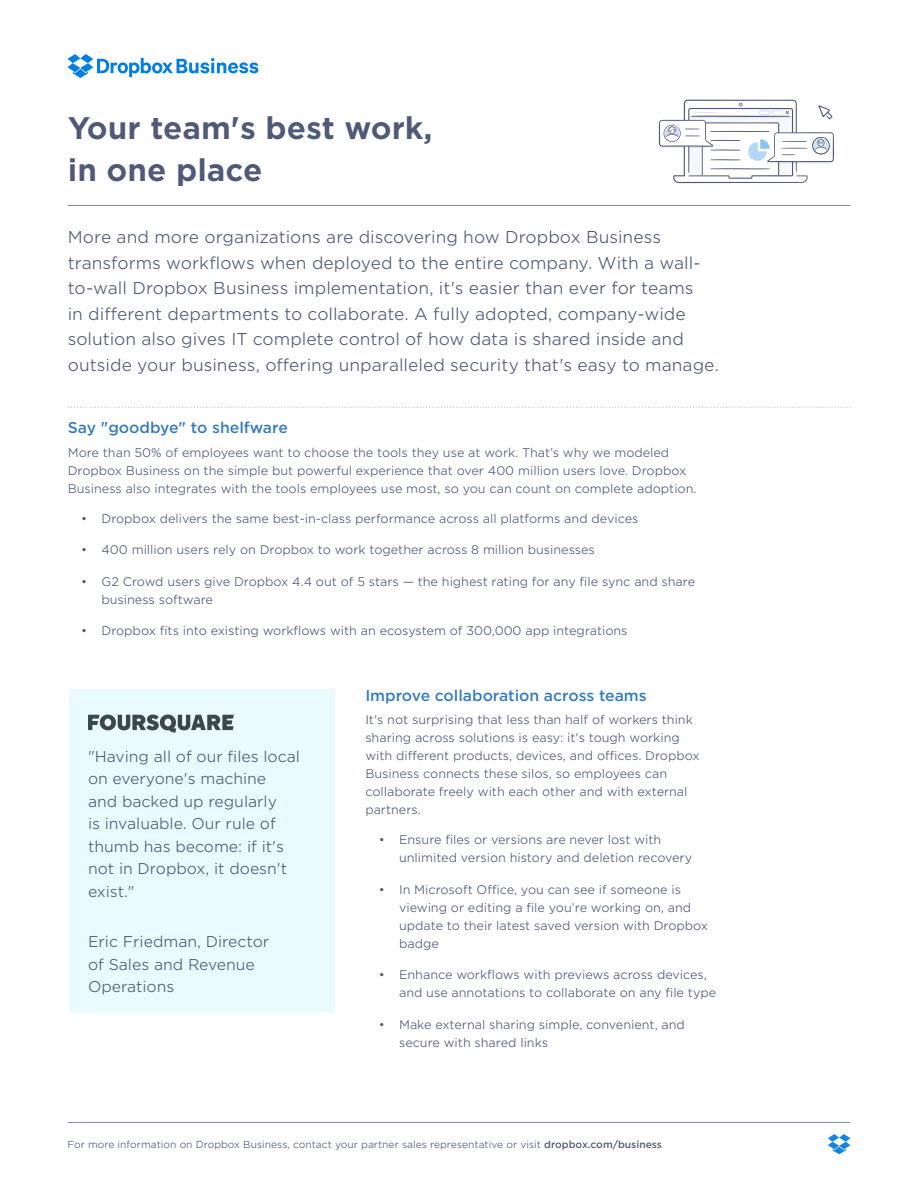
<style>
.page{position:relative;width:918px;height:1188px;background:#fff}
.page>*{position:absolute;margin:0;border:0;box-sizing:border-box;transform-origin:0 0}
.Headline{font:700 30px/42px "Gotham S Sm";color:#4f5978}
.Introduction_paragra{font:300 16.5px/25.5px "Gotham S Sm";color:#4f5978}
.body{font:300 15px/22.5px "Gotham S Sm";letter-spacing:-.005em;color:#4f5978}
.body-hdr-large-blue{font:500 15px "Gotham S Sm";letter-spacing:-.005em;color:#3179be}
.body-2{font:300 12px/18px "Gotham S Sm";letter-spacing:-.005em;color:#4f5978}
.t1{font:300 9.75px "Gotham S Sm";color:#4f5978}
.s1{font-weight:500}
</style>
<div class="page">
<hr style="left:68px;top:205px;width:782px;height:1px;background:#858ca1">
<svg style="left:828px;top:1134px;width:22px;height:20px"></svg>
<hr style="left:68px;top:1122px;width:782px;height:1px;background:#858ca1">
<svg style="left:67px;top:54px;width:191px;height:24px"></svg>
<svg style="left:71px;top:407px;width:780px;height:1px"></svg>
<svg style="left:659px;top:100px;width:175px;height:83px"></svg>
<div style="left:69px;top:689px;width:266px;height:324px;background:#e9fbff"></div>
<svg style="left:88px;top:714px;width:146px;height:19px"></svg>
<p class="Headline" style="left:68px;top:106px;width:366px">Your team's best work, in one place</p>
<p class="Introduction_paragra" style="left:68px;top:224px;width:653px">More and more organizations are discovering how Dropbox Business transforms workflows when deployed to the entire company. With a wall&shy;to-wall Dropbox Business implementation, it's easier than ever for teams<br>in different departments to collaborate. A fully adopted, company-wide solution also gives IT complete control of how data is shared inside and outside your business, offering unparalleled security that's easy to manage.</p>
<p class="body-hdr-large-blue" style="left:68px;top:418px;width:222px">Say "goodbye" to shelfware</p>
<p class="body-2" style="left:68px;top:443px;width:630px">More than 50% of employees want to choose the tools they use at work. That’s why we modeled<br>Dropbox Business on the simple but powerful experience that over 400 million users love. Dropbox<br>Business also integrates with the tools employees use most, so you can count on complete adoption.</p>
<p class="body-2" style="left:81px;top:509px;width:559px">• Dropbox delivers the same best-in-class performance across all platforms and devices</p>
<p class="body-2" style="left:81px;top:541px;width:515px">• 400 million users rely on Dropbox to work together across 8 million businesses</p>
<p class="body-2" style="left:102px;top:572px;width:595px;text-indent:-20px">• G2 Crowd users give Dropbox 4.4 out of 5 stars — the highest rating for any file sync and share business software</p>
<p class="body-2" style="left:81px;top:622px;width:548px">• Dropbox fits into existing workflows with an ecosystem of 300,000 app integrations</p>
<p class="body" style="left:88px;top:745px;width:213px">"Having all of our files local on everyone's machine<br>and backed up regularly<br>is invaluable. Our rule of thumb has become: if it's not in Dropbox, it doesn't exist."</p>
<p class="body" style="left:88px;top:930px;width:183px">Eric Friedman, Director of Sales and Revenue<br>Operations</p>
<p class="body-hdr-large-blue" style="left:365px;top:685px;width:283px">Improve collaboration across teams</p>
<p class="body-2" style="left:365px;top:710px;width:336px">It's not surprising that less than half of workers think sharing across solutions is easy: it's tough working with different products, devices, and offices. Dropbox Business connects these silos, so employees can collaborate freely with each other and with external partners.</p>
<p class="body-2" style="left:399px;top:831px;width:295px;text-indent:-20px">• Ensure files or versions are never lost with unlimited version history and deletion recovery</p>
<p class="body-2" style="left:399px;top:880px;width:311px;text-indent:-20px">• In Microsoft Office, you can see if someone is viewing or editing a file you’re working on, and update to their latest saved version with Dropbox badge</p>
<p class="body-2" style="left:399px;top:966px;width:319px;text-indent:-20px">• Enhance workflows with previews across devices, and use annotations to collaborate on any file type</p>
<p class="body-2" style="left:399px;top:1015px;width:287px;text-indent:-20px">• Make external sharing simple, convenient, and secure with shared links</p>
<p class="t1" style="left:68px;top:1138px;width:596px">For more information on Dropbox Business, contact your partner sales representative or visit <span class="s1">dropbox.com/business</span></p>
</div>
